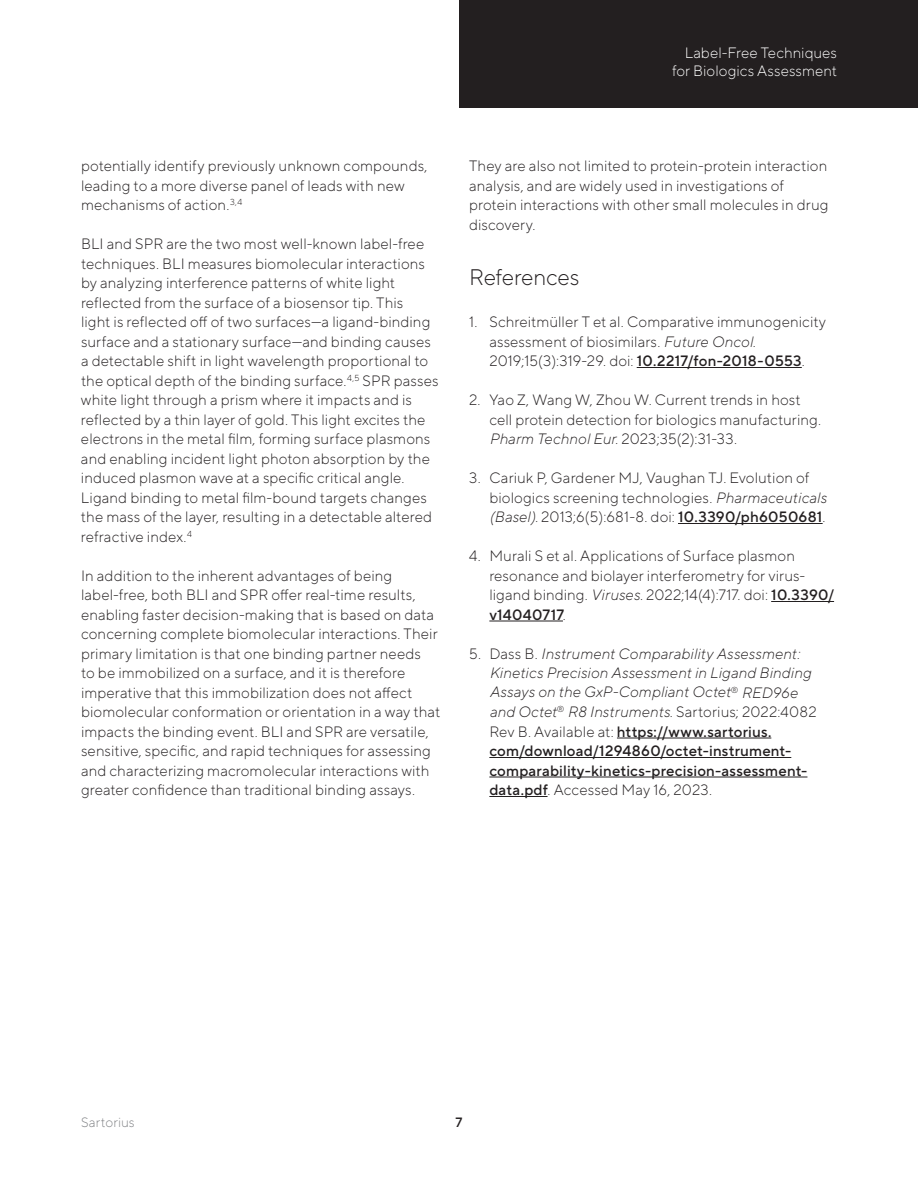
<style>
.page{position:relative;width:918px;height:1188px;background:#fff}
.page>*{position:absolute;margin:0;border:0;box-sizing:border-box;transform-origin:0 0}
.t1{font:300 22.5px "TT Norms Pro";letter-spacing:-.015em;color:#231f20}
.t2{font:300 15px/19.5px "TT Norms Pro";letter-spacing:.01em;color:#231f20}
.t3{font:italic 300 15px/19.5px "TT Norms Pro";letter-spacing:.01em;color:#231f20}
.t4{font:300 15px/18px "TT Norms Pro";letter-spacing:.005em;color:#fff;text-align:right}
.t5{font:300 13.5px "TT Norms Pro";letter-spacing:.01em;color:#808285}
.t6{font:500 13.5px "TT Norms Pro";color:#231f20}
.s1{font-style:italic}
.s2{font-weight:500}
.s3{font-style:normal}
.s4{font-weight:500;font-style:normal}
</style>
<div class="page">
<hr style="left:637px;top:367px;width:165px;height:1px;background:#231f20">
<hr style="left:678px;top:523px;width:145px;height:1px;background:#231f20">
<hr style="left:771px;top:601px;width:63px;height:1px;background:#231f20">
<hr style="left:489px;top:621px;width:74px;height:1px;background:#231f20">
<hr style="left:617px;top:738px;width:154px;height:1px;background:#231f20">
<hr style="left:489px;top:757px;width:302px;height:1px;background:#231f20">
<hr style="left:489px;top:777px;width:318px;height:1px;background:#231f20">
<hr style="left:489px;top:796px;width:59px;height:1px;background:#231f20">
<div style="left:459px;top:0;width:459px;height:108px;background:#231f20"></div>
<p class="t4" style="left:672px;top:43px;width:166px">Label-Free Techniques for Biologics Assessment</p>
<p class="t2" style="left:81px;top:155px;width:348px">potentially identify previously unknown compounds, leading to a more diverse panel of leads with new mechanisms of action.<sup>3,4</sup></p>
<p class="t2" style="left:81px;top:233px;width:359px">BLI and SPR are the two most well-known label-free techniques. BLI measures biomolecular interactions by analyzing interference patterns of white light reflected from the surface of a biosensor tip. This<br>light is reflected off of two surfaces—a ligand-binding surface and a stationary surface—and binding causes a detectable shift in light wavelength proportional to the optical depth of the binding surface.<sup>4,5</sup> SPR passes white light through a prism where it impacts and is reflected by a thin layer of gold. This light excites the electrons in the metal film, forming surface plasmons and enabling incident light photon absorption by the induced plasmon wave at a specific critical angle.<br>Ligand binding to metal film-bound targets changes the mass of the layer, resulting in a detectable altered refractive index.<sup>4</sup></p>
<p class="t2" style="left:81px;top:564px;width:361px">In addition to the inherent advantages of being label-free, both BLI and SPR offer real-time results, enabling faster decision-making that is based on data concerning complete biomolecular interactions. Their primary limitation is that one binding partner needs<br>to be immobilized on a surface, and it is therefore imperative that this immobilization does not affect biomolecular conformation or orientation in a way that impacts the binding event. BLI and SPR are versatile, sensitive, specific, and rapid techniques for assessing and characterizing macromolecular interactions with greater confidence than traditional binding assays.</p>
<p class="t2" style="left:469px;top:155px;width:361px">They are also not limited to protein-protein interaction analysis, and are widely used in investigations of protein interactions with other small molecules in drug discovery.</p>
<h1 class="t1" style="left:469px;top:261px;width:112px">References</h1>
<p class="t2" style="left:489px;top:311px;width:338px;text-indent:-20px">1. Schreitmüller T et al. Comparative immunogenicity assessment of biosimilars. <span class="s1">Future Oncol</span>.<br>2019;15(3):319-29. doi: <span class="s2">10.2217/fon-2018-0553</span>.</p>
<p class="t2" style="left:489px;top:389px;width:333px;text-indent:-20px">2. Yao Z, Wang W, Zhou W. Current trends in host cell protein detection for biologics manufacturing.<br><span class="s1">Pharm Technol Eur.</span> 2023;35(2):31-33.</p>
<p class="t2" style="left:489px;top:467px;width:339px;text-indent:-20px">3. Cariuk P, Gardener MJ, Vaughan TJ. Evolution of biologics screening technologies. <span class="s1">Pharmaceuticals (Basel).</span> 2013;6(5):681-8. doi: <span class="s2">10.3390/ph6050681</span>.</p>
<p class="t2" style="left:489px;top:545px;width:346px;text-indent:-20px">4. Murali S et al. Applications of Surface plasmon resonance and biolayer interferometry for virus&shy;ligand binding. <span class="s1">Viruses</span>. 2022;14(4):717. doi: <span class="s2">10.3390/ v14040717</span>.</p>
<p class="t3" style="left:489px;top:642px;width:329px;text-indent:-20px"><span class="s3">5. Dass B.</span> Instrument Comparability Assessment:<br>Kinetics Precision Assessment in Ligand Binding Assays on the GxP-Compliant Octet<sup>®</sup> RED96e and Octet<sup>®</sup> R8 Instruments<span class="s3">. Sartorius; 2022:4082<br>Rev B. Available at:</span> <span class="s4">https://www.sartorius. com/download/1294860/octet-instrument&shy;comparability-kinetics-precision-assessment&shy;data.pdf</span><span class="s3">. Accessed May 16, 2023.</span></p>
<p class="t5" style="left:81px;top:1112px;width:55px">Sartorius</p>
<p class="t6" style="left:455px;top:1112px;width:9px">7</p>
</div>
